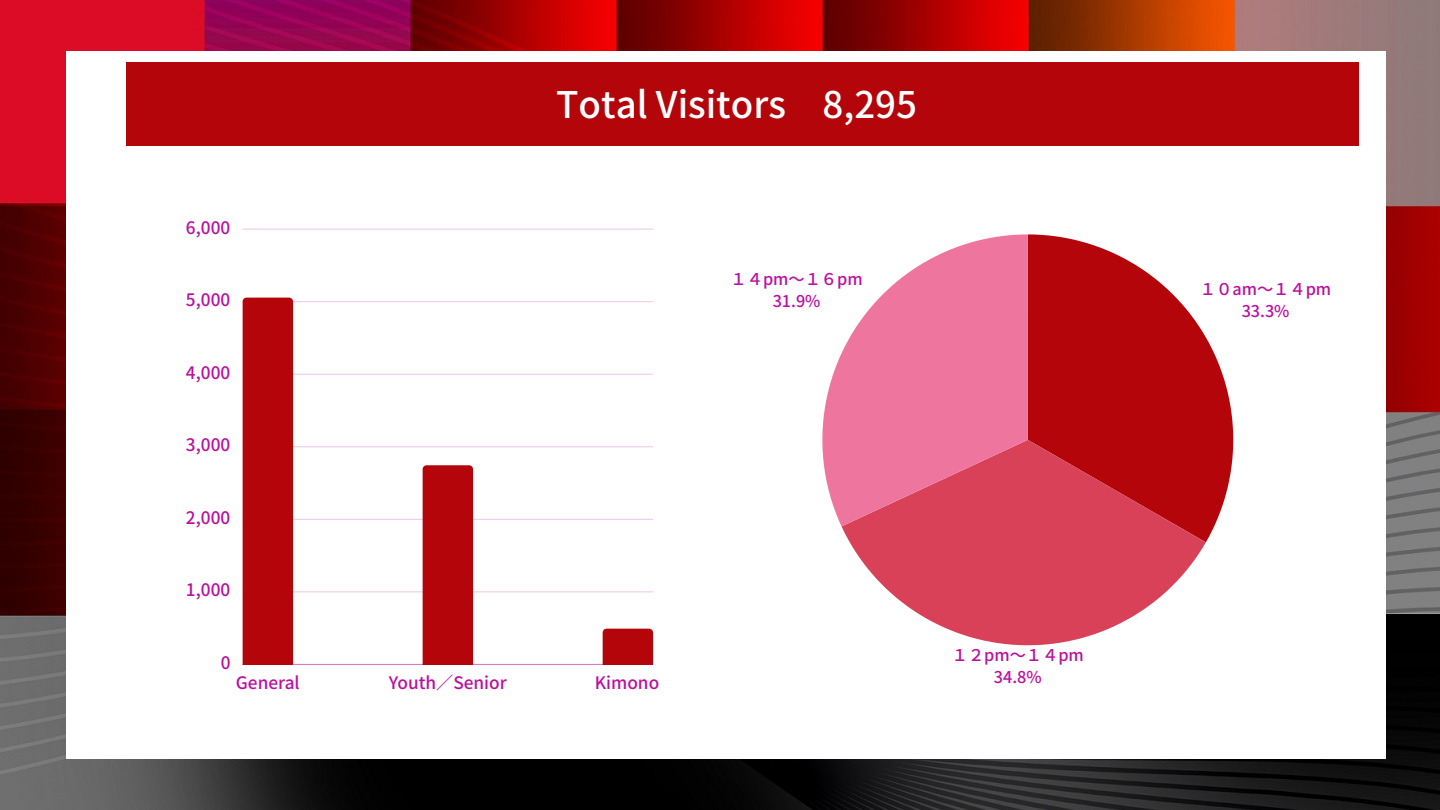
<style>
.page{position:relative;width:1440px;height:810px;background:#fff}
.page>*{position:absolute;margin:0;border:0;box-sizing:border-box;transform-origin:0 0}
.t1{font:500 36.7px "Noto Sans JP";color:#fff}
.t2{font:500 17.2px "Noto Sans JP";color:#bb109d}
.t3{font:500 16.2px "Noto Sans JP";color:#bb109d}
</style>
<div class="page">
<hr style="left:0;top:0;width:1px;height:540px;background:#13538a">
<img style="left:1px;top:0;width:1439px;height:810px">
<div style="left:66px;top:51px;width:1320px;height:708px;background:#fff"></div>
<svg style="left:1028px;top:234px;width:205px;height:308px;fill:#b4050a"></svg>
<svg style="left:842px;top:440px;width:364px;height:205px;fill:#d94159"></svg>
<svg style="left:822px;top:234px;width:206px;height:292px;fill:#ee769e"></svg>
<div style="left:127px;top:63px;width:1232px;height:83px;background:#b4050a"></div>
<hr style="left:243px;top:592px;width:410px;height:1px;background:#bb109d">
<hr style="left:243px;top:519px;width:410px;height:1px;background:#bb109d">
<hr style="left:243px;top:447px;width:410px;height:1px;background:#bb109d">
<hr style="left:243px;top:374px;width:410px;height:1px;background:#bb109d">
<hr style="left:243px;top:301px;width:410px;height:1px;background:#bb109d">
<hr style="left:243px;top:229px;width:410px;height:1px;background:#bb109d">
<hr style="left:243px;top:664px;width:410px;height:1px;background:#bb109d">
<div style="left:243px;top:298px;width:50px;height:366px;background:#b4050a"></div>
<div style="left:423px;top:465px;width:50px;height:199px;background:#b4050a"></div>
<div style="left:603px;top:629px;width:50px;height:35px;background:#b4050a"></div>
<p class="t2" style="left:186px;top:214px;width:46px">6,000</p>
<p class="t2" style="left:186px;top:286px;width:46px">5,000</p>
<p class="t2" style="left:186px;top:359px;width:46px">4,000</p>
<p class="t2" style="left:186px;top:431px;width:46px">3,000</p>
<p class="t2" style="left:186px;top:504px;width:46px">2,000</p>
<p class="t2" style="left:186px;top:576px;width:46px">1,000</p>
<p class="t2" style="left:221px;top:649px;width:11px">0</p>
<p class="t1" style="left:556px;top:75px;width:362px">Total Visitors 8,295</p>
<p class="t3" style="left:731px;top:266px;width:134px">１４pm～１６pm</p>
<p class="t3" style="left:773px;top:288px;width:49px">31.9%</p>
<p class="t2" style="left:236px;top:669px;width:65px">General</p>
<p class="t2" style="left:389px;top:669px;width:119px">Youth／Senior</p>
<p class="t2" style="left:595px;top:669px;width:66px">Kimono</p>
<p class="t3" style="left:952px;top:642px;width:134px">１２pm～１４pm</p>
<p class="t3" style="left:994px;top:664px;width:49px">34.8%</p>
<p class="t3" style="left:1200px;top:276px;width:133px">１０am～１４pm</p>
<p class="t3" style="left:1242px;top:298px;width:49px">33.3%</p>
</div>
